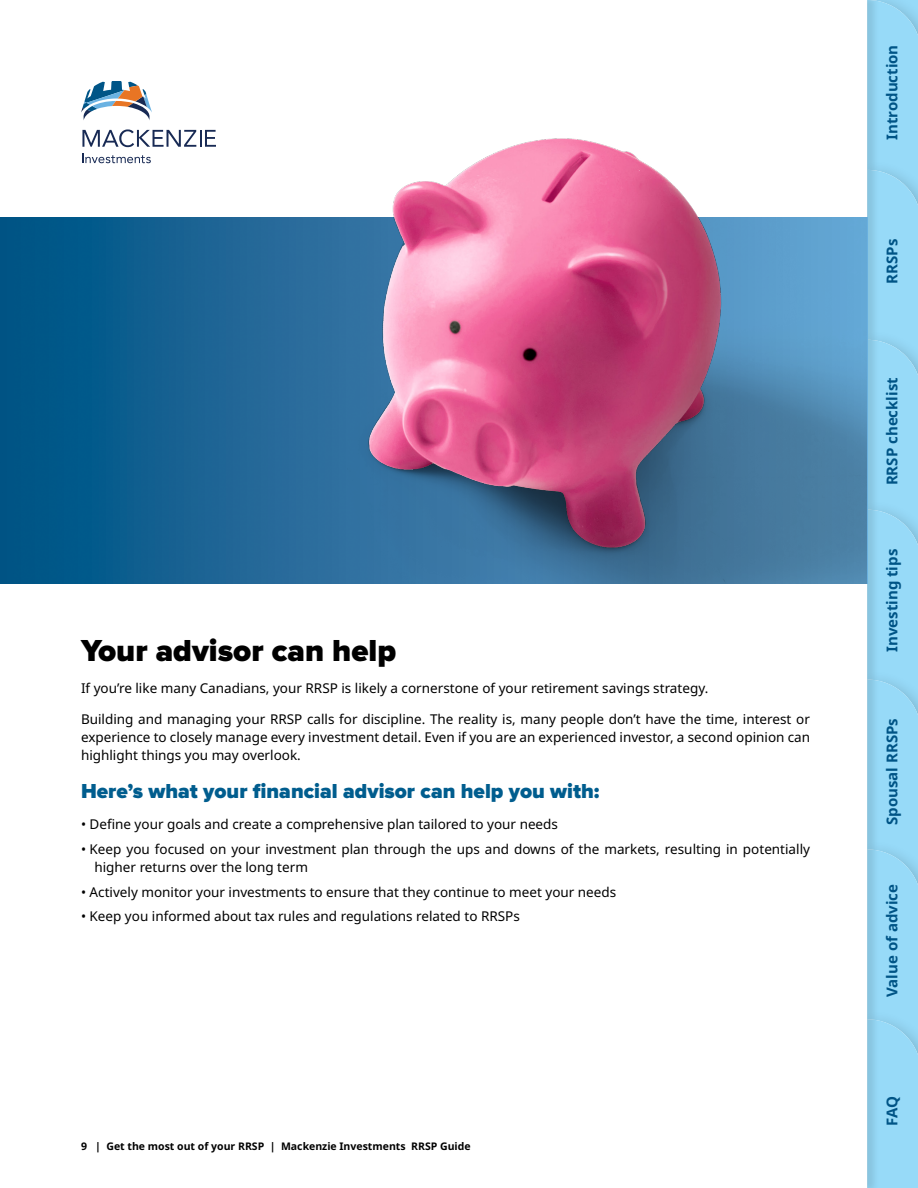
<style>
.page{position:relative;width:918px;height:1188px;background:#fff}
.page>*{position:absolute;margin:0;border:0;box-sizing:border-box;transform-origin:0 0}
.Heading_level_2_-_Pr{font:900 31.5px "Proxima Nova";color:#000}
.Heading_Level_3_-_MI{font:900 21px "Proxima Nova";color:#005d8e}
.t1{font:700 15px "Noto Sans";color:#005486}
.body_copy{font:13.5px/18px "Noto Sans";color:#000;text-align:justify}
.bullets{font:13.5px/18px "Noto Sans";color:#000}
.t2{font:700 10.5px "Noto Sans";color:#000}
</style>
<div class="page">
<div style="left:880px;top:0;width:38px;height:1188px;background:#97daf8"></div>
<div style="left:814px;top:0;width:66px;height:1188px;background:#000;opacity:.1"></div>
<div style="left:813px;top:0;width:54px;height:1188px;background:#fff"></div>
<img style="left:0;top:81px;width:866px;height:503px">
<h2 class="Heading_level_2_-_Pr" style="left:81px;top:636px;width:317px">Your advisor can help</h2>
<p class="body_copy" style="left:81px;top:679px;width:629px">If you’re like many Canadians, your RRSP is likely a cornerstone of your retirement savings strategy.</p>
<p class="body_copy" style="left:81px;top:711px;width:731px">Building and managing your RRSP calls for discipline. The reality is, many people don’t have the time, interest or experience to closely manage every investment detail. Even if you are an experienced investor, a second opinion can highlight things you may overlook.</p>
<h3 class="Heading_Level_3_-_MI" style="left:81px;top:781px;width:520px">Here’s what your financial advisor can help you with:</h3>
<p class="bullets" style="left:81px;top:816px;width:479px">• Define your goals and create a comprehensive plan tailored to your needs</p>
<p class="bullets" style="left:94px;top:840px;width:717px;text-indent:-14px">• Keep you focused on your investment plan through the ups and downs of the markets, resulting in potentially higher returns over the long term</p>
<p class="bullets" style="left:81px;top:883px;width:537px">• Actively monitor your investments to ensure that they continue to meet your needs</p>
<p class="bullets" style="left:81px;top:908px;width:440px">• Keep you informed about tax rules and regulations related to RRSPs</p>
<p class="t2" style="left:81px;top:1139px;width:391px">9 | Get the most out of your RRSP | Mackenzie Investments RRSP Guide</p>
<p class="t1" style="left:882px;top:140px;width:97px;rotate:-90deg">Introduction</p>
<p class="t1" style="left:882px;top:284px;width:46px;rotate:-90deg">RRSPs</p>
<p class="t1" style="left:882px;top:485px;width:109px;rotate:-90deg">RRSP checklist</p>
<p class="t1" style="left:882px;top:652px;width:104px;rotate:-90deg">Investing tips</p>
<p class="t1" style="left:882px;top:825px;width:108px;rotate:-90deg">Spousal RRSPs</p>
<p class="t1" style="left:882px;top:997px;width:114px;rotate:-90deg">Value of advice</p>
<p class="t1" style="left:882px;top:1126px;width:31px;rotate:-90deg">FAQ</p>
</div>
